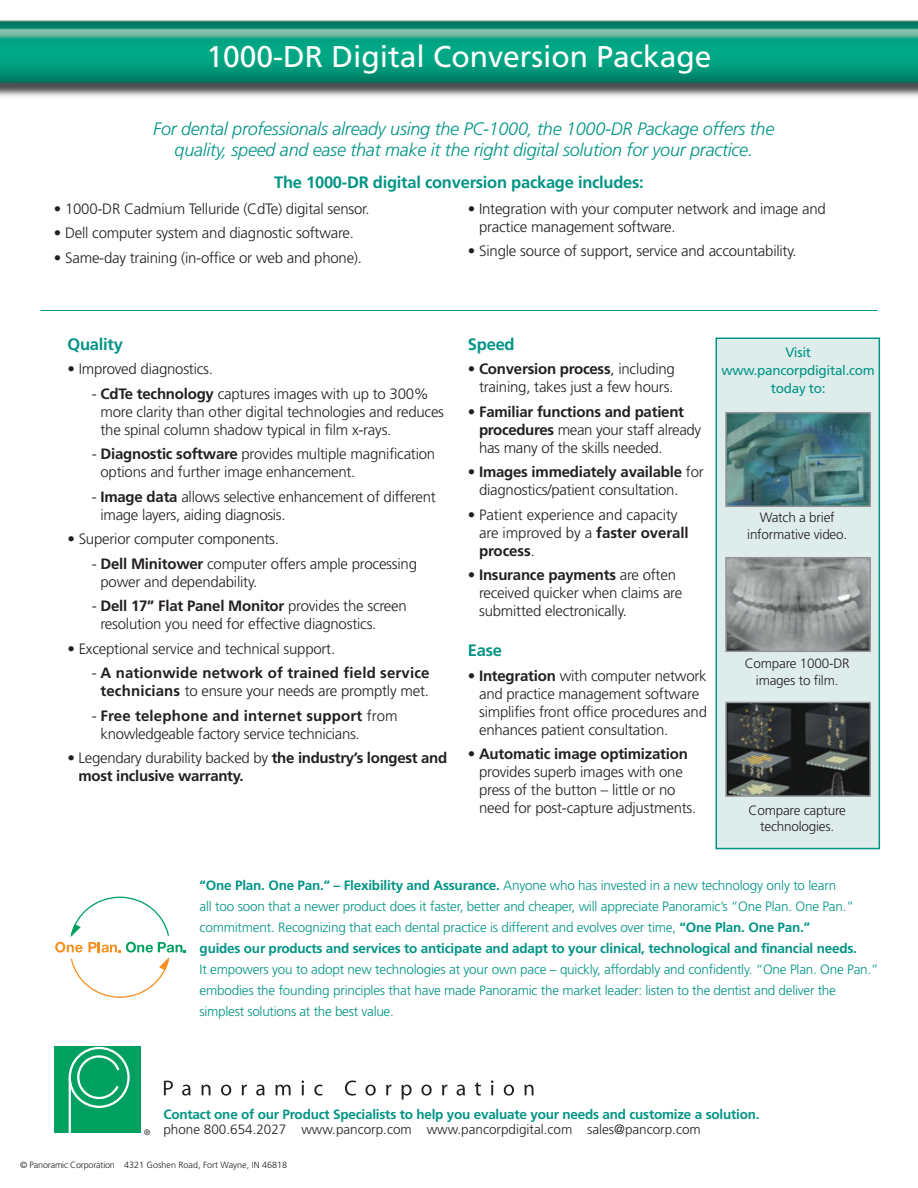
<style>
.page{position:relative;width:918px;height:1188px;background:#fff}
.page>*{position:absolute;margin:0;border:0;box-sizing:border-box;transform-origin:0 0}
.t1{font:30px "Frutiger";color:#fff}
.t2{font:italic 300 18px/21px "Frutiger";letter-spacing:-.015em;color:#009485;text-align:center}
.t3{font:700 16.5px "Frutiger";letter-spacing:-.015em;color:#009485}
.t4{font:300 15px/18px "Frutiger";letter-spacing:-.015em;color:#231f20}
.t5{font:700 15px/18px "Frutiger";letter-spacing:.01em;color:#231f20;text-align:center}
.t6{font:700 15px/18px "Frutiger";letter-spacing:-.02em;color:#231f20}
.t7{font:300 13.5px/21px "Frutiger";letter-spacing:-.015em;color:#009485}
.t8{font:700 13.5px/14.4px "Frutiger";letter-spacing:-.015em;color:#009485}
.t9{font:300 13.5px/16.5px "Frutiger";letter-spacing:-.015em;color:#231f20;text-align:center}
.t10{font:13.5px/18px "Frutiger";letter-spacing:-.02em;color:#009485;text-align:center}
.t11{font:300 9px "Frutiger";color:#231f20}
.s1{font-weight:700}
.s2{font-weight:300}
.s3{font-weight:300;color:#231f20}
</style>
<div class="page">
<img style="left:0;top:20px;width:918px;height:77px">
<hr style="left:40px;top:310px;width:838px;height:1px;background:#009485">
<div style="left:717px;top:339px;width:162px;height:509px;background:#deedeb"></div>
<div style="left:716px;top:338px;width:164px;height:511px;border:2px solid #009485"></div>
<img style="left:728px;top:415px;width:140px;height:89px">
<div style="left:725px;top:412px;width:146px;height:95px;border:2px solid #939598"></div>
<img style="left:728px;top:560px;width:140px;height:89px">
<div style="left:725px;top:557px;width:146px;height:95px;border:2px solid #939598"></div>
<img style="left:728px;top:705px;width:140px;height:89px">
<div style="left:725px;top:702px;width:146px;height:95px;border:2px solid #939598"></div>
<svg style="left:164px;top:1081px;width:9px;height:14px"></svg>
<svg style="left:182px;top:1085px;width:8px;height:11px"></svg>
<svg style="left:202px;top:1085px;width:8px;height:10px"></svg>
<svg style="left:221px;top:1085px;width:10px;height:11px"></svg>
<svg style="left:242px;top:1085px;width:5px;height:10px"></svg>
<svg style="left:256px;top:1085px;width:9px;height:11px"></svg>
<svg style="left:276px;top:1085px;width:15px;height:10px"></svg>
<svg style="left:302px;top:1080px;width:2px;height:15px"></svg>
<svg style="left:314px;top:1085px;width:9px;height:11px"></svg>
<svg style="left:345px;top:1081px;width:11px;height:15px"></svg>
<svg style="left:365px;top:1085px;width:11px;height:11px"></svg>
<svg style="left:386px;top:1085px;width:5px;height:10px"></svg>
<svg style="left:402px;top:1085px;width:10px;height:15px"></svg>
<svg style="left:421px;top:1085px;width:11px;height:11px"></svg>
<svg style="left:442px;top:1085px;width:5px;height:10px"></svg>
<svg style="left:457px;top:1085px;width:8px;height:11px"></svg>
<svg style="left:475px;top:1082px;width:6px;height:14px"></svg>
<svg style="left:491px;top:1080px;width:2px;height:15px"></svg>
<svg style="left:504px;top:1085px;width:10px;height:11px"></svg>
<svg style="left:525px;top:1085px;width:9px;height:10px"></svg>
<div style="left:54px;top:1046px;width:86px;height:86px;background:#00a160"></div>
<svg style="left:76px;top:1054px;width:45px;height:46px"></svg>
<div style="left:69px;top:1047px;width:61px;height:61px;border:2px solid #fff;border-radius:50%"></div>
<hr style="left:69px;top:1077px;width:2px;height:55px;background:#fff">
<svg style="left:55px;top:896px;width:131px;height:102px"></svg>
<h1 class="t1" style="left:206px;top:44px;width:507px">1000-DR Digital Conversion Package</h1>
<p class="t2" style="left:153px;top:120px;width:623px">For dental professionals already using the PC-1000, the 1000-DR Package offers the quality, speed and ease that make it the right digital solution for your practice.</p>
<p class="t3" style="left:274px;top:176px;width:371px">The 1000-DR digital conversion package includes:</p>
<p class="t4" style="left:54px;top:201px;width:317px">• 1000-DR Cadmium Telluride (CdTe) digital sensor.</p>
<p class="t4" style="left:54px;top:225px;width:302px">• Dell computer system and diagnostic software.</p>
<p class="t4" style="left:54px;top:250px;width:310px">• Same-day training (in-office or web and phone).</p>
<p class="t4" style="left:479px;top:201px;width:348px;text-indent:-11px">• Integration with your computer network and image and practice management software.</p>
<p class="t4" style="left:468px;top:243px;width:330px">• Single source of support, service and accountability.</p>
<p class="t3" style="left:67px;top:338px;width:57px">Quality</p>
<p class="t4" style="left:67px;top:361px;width:147px">• Improved diagnostics.</p>
<p class="t4" style="left:100px;top:386px;width:345px;text-indent:-9px">- <span class="s1">CdTe technology</span> captures images with up to 300% more clarity than other digital technologies and reduces the spinal column shadow typical in film x-rays.</p>
<p class="t4" style="left:100px;top:446px;width:336px;text-indent:-9px">- <span class="s1">Diagnostic software</span> provides multiple magnification options and further image enhancement.</p>
<p class="t4" style="left:100px;top:489px;width:337px;text-indent:-9px">- <span class="s1">Image data</span> allows selective enhancement of different image layers, aiding diagnosis.</p>
<p class="t4" style="left:67px;top:531px;width:213px">• Superior computer components.</p>
<p class="t4" style="left:100px;top:556px;width:318px;text-indent:-9px">- <span class="s1">Dell Minitower</span> computer offers ample processing power and dependability.</p>
<p class="t4" style="left:100px;top:598px;width:308px;text-indent:-9px">- <span class="s1">Dell 17” Flat Panel Monitor</span> provides the screen resolution you need for effective diagnostics.</p>
<p class="t4" style="left:67px;top:641px;width:269px">• Exceptional service and technical support.</p>
<p class="t5" style="left:92px;top:665px;width:339px"><span class="s2">-</span> A nationwide network of trained field service technicians <span class="s2">to ensure your needs are promptly met.</span></p>
<p class="t4" style="left:100px;top:708px;width:299px;text-indent:-9px">- <span class="s1">Free telephone and internet support</span> from knowledgeable factory service technicians.</p>
<p class="t6" style="left:79px;top:750px;width:370px;text-indent:-11px"><span class="s2">• Legendary durability backed by</span> the industry’s longest and most inclusive warranty.</p>
<p class="t3" style="left:468px;top:338px;width:48px">Speed</p>
<p class="t4" style="left:468px;top:361px;width:208px;text-align:right">• <span class="s1">Conversion process</span>, including training, takes just a few hours.</p>
<p class="t4" style="left:479px;top:404px;width:224px;text-indent:-11px">• <span class="s1">Familiar functions and patient procedures</span> mean your staff already has many of the skills needed.</p>
<p class="t4" style="left:479px;top:464px;width:226px;text-indent:-11px">• <span class="s1">Images immediately available</span> for diagnostics/patient consultation.</p>
<p class="t4" style="left:479px;top:507px;width:211px;text-indent:-11px">• Patient experience and capacity are improved by a <span class="s1">faster overall process</span>.</p>
<p class="t4" style="left:479px;top:567px;width:205px;text-indent:-11px">• <span class="s1">Insurance payments</span> are often received quicker when claims are submitted electronically.</p>
<p class="t3" style="left:468px;top:644px;width:36px">Ease</p>
<p class="t4" style="left:479px;top:668px;width:229px;text-indent:-11px">• <span class="s1">Integration</span> with computer network and practice management software simplifies front office procedures and enhances patient consultation.</p>
<p class="t4" style="left:479px;top:746px;width:219px;text-indent:-11px">• <span class="s1">Automatic image optimization </span>provides superb images with one press of the button – little or no need for post-capture adjustments.</p>
<p class="t10" style="left:722px;top:344px;width:155px">Visit www.pancorpdigital.com today to:</p>
<p class="t9" style="left:747px;top:510px;width:102px">Watch a brief informative video.</p>
<p class="t9" style="left:745px;top:656px;width:106px">Compare 1000-DR images to film.</p>
<p class="t9" style="left:749px;top:803px;width:99px">Compare capture technologies.</p>
<p class="t7" style="left:200px;top:876px;width:659px"><span class="s1">“One Plan. One Pan.” – Flexibility and Assurance.</span> Anyone who has invested in a new technology only to learn<br>all too soon that a newer product does it faster, better and cheaper, will appreciate Panoramic’s “One Plan. One Pan.” commitment. Recognizing that each dental practice is different and evolves over time, <span class="s1">“One Plan. One Pan.”<br>guides our products and services to anticipate and adapt to your clinical, technological and financial needs.</span></p>
<p class="t7" style="left:200px;top:960px;width:681px">It empowers you to adopt new technologies at your own pace – quickly, affordably and confidently. “One Plan. One Pan.” embodies the founding principles that have made Panoramic the market leader: listen to the dentist and deliver the simplest solutions at the best value.</p>
<p class="t8" style="left:144px;top:1108px;width:617px;text-indent:19px">Contact one of our Product Specialists to help you evaluate your needs and customize a solution. <sub>®</sub> <span class="s3">phone 800.654.2027 www.pancorp.com www.pancorpdigital.com sales@pancorp.com</span></p>
<p class="t11" style="left:20px;top:1161px;width:269px">© Panoramic Corporation 4321 Goshen Road, Fort Wayne, IN 46818</p>
</div>
